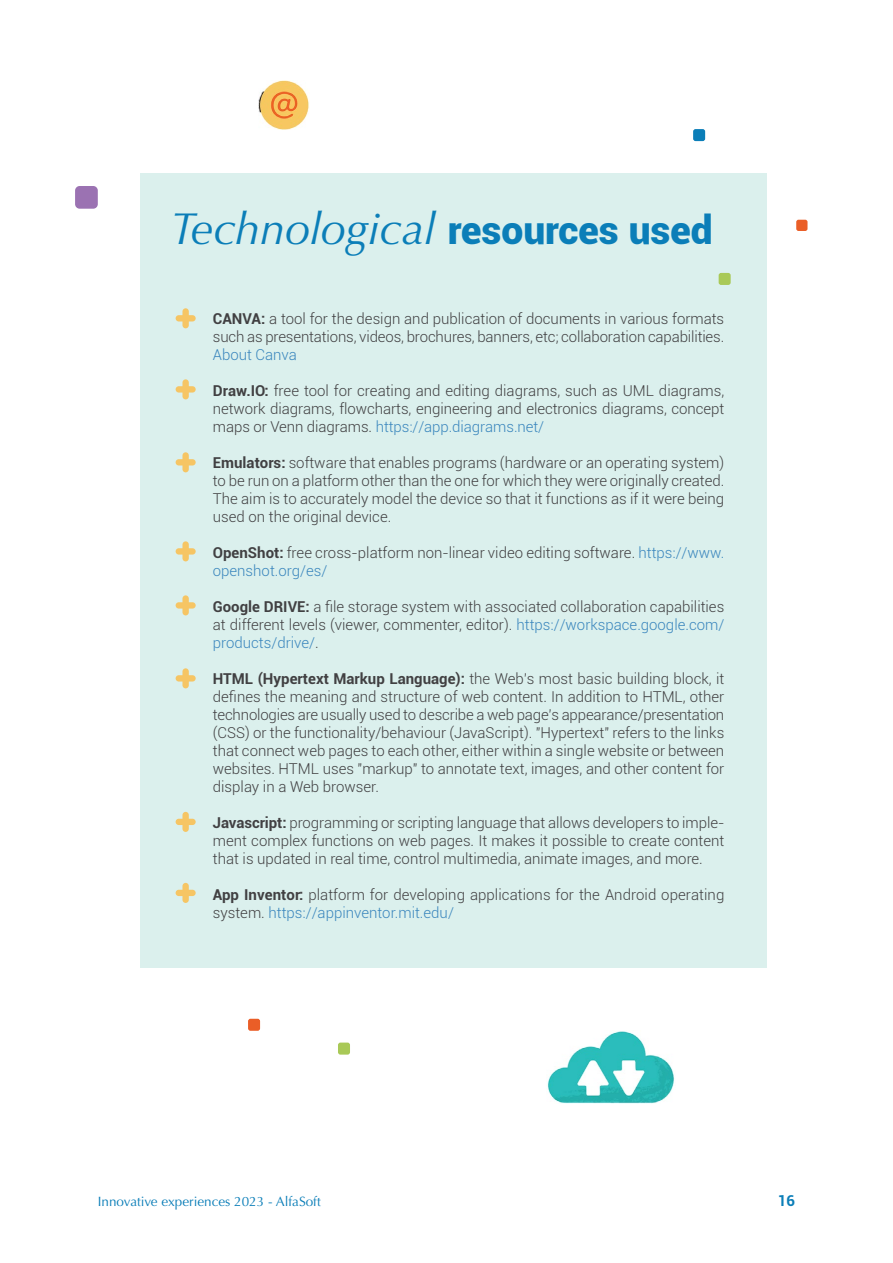
<style>
.page{position:relative;width:893px;height:1263px;background:#fff}
.page>*{position:absolute;margin:0;border:0;box-sizing:border-box;transform-origin:0 0}
.t1{font:italic 45px "Optima";color:#0b7eb8}
.t2{font:300 15px/18px "Roboto";color:#414042;text-align:justify}
.t3{font:300 15px "Roboto";color:#3a86bd}
.t4{font:700 15px "Roboto";color:#0b7eb8}
.t5{font:13.5px "Optima";color:#0b7eb8}
.s1{font-family:"Roboto";font-weight:900;font-style:normal;font-size:39px}
.s2{font-weight:900;color:#b1cd69}
.s3{font-weight:700}
.s4{color:#3a86bd}
</style>
<div class="page">
<div style="left:141px;top:173px;width:626px;height:794px;background:#dbf0ed"></div>
<div style="left:796px;top:220px;width:11px;height:11px;background:#ea5e27;border-radius:2px"></div>
<div style="left:719px;top:273px;width:12px;height:12px;background:#a9c957;border-radius:2px"></div>
<div style="left:693px;top:129px;width:12px;height:12px;background:#0b7eb8;border-radius:2px"></div>
<div style="left:176px;top:315px;width:20px;height:6px;background:#f6c564;border-radius:3px"></div>
<div style="left:182px;top:308px;width:7px;height:20px;background:#f6c564;border-radius:3px"></div>
<div style="left:176px;top:386px;width:20px;height:6px;background:#f6c564;border-radius:3px"></div>
<div style="left:182px;top:379px;width:7px;height:20px;background:#f6c564;border-radius:3px"></div>
<div style="left:176px;top:548px;width:20px;height:6px;background:#f6c564;border-radius:3px"></div>
<div style="left:182px;top:541px;width:7px;height:20px;background:#f6c564;border-radius:3px"></div>
<div style="left:176px;top:602px;width:20px;height:6px;background:#f6c564;border-radius:3px"></div>
<div style="left:182px;top:595px;width:7px;height:20px;background:#f6c564;border-radius:3px"></div>
<div style="left:176px;top:675px;width:20px;height:6px;background:#f6c564;border-radius:3px"></div>
<div style="left:182px;top:668px;width:7px;height:20px;background:#f6c564;border-radius:3px"></div>
<div style="left:176px;top:819px;width:20px;height:6px;background:#f6c564;border-radius:3px"></div>
<div style="left:182px;top:812px;width:7px;height:20px;background:#f6c564;border-radius:3px"></div>
<div style="left:176px;top:890px;width:20px;height:6px;background:#f6c564;border-radius:3px"></div>
<div style="left:182px;top:883px;width:7px;height:20px;background:#f6c564;border-radius:3px"></div>
<div style="left:176px;top:459px;width:20px;height:6px;background:#f6c564;border-radius:3px"></div>
<div style="left:182px;top:452px;width:7px;height:20px;background:#f6c564;border-radius:3px"></div>
<div style="left:75px;top:186px;width:23px;height:23px;background:#9b72b2;border-radius:5px"></div>
<div style="left:338px;top:1042px;width:12px;height:12px;background:#a9c957;border-radius:2px"></div>
<div style="left:248px;top:1019px;width:12px;height:12px;background:#ea5e27;border-radius:2px"></div>
<img style="left:259px;top:80px;width:50px;height:49px">
<img style="left:547px;top:1031px;width:128px;height:72px">
<h1 class="t1" style="left:170px;top:202px;width:544px">Technological <span class="s1">resources used</span></h1>
<p class="t2" style="left:183px;top:309px;width:543px;text-align:right"><span class="s2">•</span> <span class="s3">CANVA:</span> a tool for the design and publication of documents in various formats such as presentations, videos, brochures, banners, etc; collaboration capabilities.</p>
<p class="t3" style="left:213px;top:344px;width:86px">About Canva</p>
<p class="t2" style="left:213px;top:381px;width:513px;text-indent:-30px"><span class="s2">•</span> <span class="s3">Draw.IO:</span> free tool for creating and editing diagrams, such as UML diagrams, network diagrams, flowcharts, engineering and electronics diagrams, concept maps or Venn diagrams. <span class="s4">https://app.diagrams.net/</span></p>
<p class="t2" style="left:213px;top:453px;width:513px;text-indent:-30px"><span class="s2">•</span> <span class="s3">Emulators:</span> software that enables programs (hardware or an operating system) to be run on a platform other than the one for which they were originally created.<br>The aim is to accurately model the device so that it functions as if it were being used on the original device.</p>
<p class="t2" style="left:213px;top:543px;width:513px;text-indent:-30px"><span class="s2">•</span> <span class="s3">OpenShot:</span> free cross-platform non-linear video editing software. <span class="s4">https://www. openshot.org/es/</span></p>
<p class="t2" style="left:213px;top:597px;width:513px;text-indent:-30px"><span class="s2">•</span> <span class="s3">Google DRIVE:</span> a file storage system with associated collaboration capabilities at different levels (viewer, commenter, editor). <span class="s4">https://workspace.google.com/ products/drive/</span>.</p>
<p class="t2" style="left:213px;top:669px;width:513px;text-indent:-30px"><span class="s2">•</span> <span class="s3">HTML (Hypertext Markup Language):</span> the Web’s most basic building block, it defines the meaning and structure of web content. In addition to HTML, other technologies are usually used to describe a web page’s appearance/presentation (CSS) or the functionality/behaviour (JavaScript). "Hypertext" refers to the links that connect web pages to each other, either within a single website or between websites. HTML uses "markup" to annotate text, images, and other content for display in a Web browser.</p>
<p class="t2" style="left:213px;top:813px;width:513px;text-indent:-30px"><span class="s2">•</span> <span class="s3">Javascript:</span> programming or scripting language that allows developers to imple&shy;ment complex functions on web pages. It makes it possible to create content that is updated in real time, control multimedia, animate images, and more.</p>
<p class="t2" style="left:213px;top:885px;width:513px;text-indent:-30px"><span class="s2">•</span> <span class="s3">App Inventor:</span> platform for developing applications for the Android operating system. <span class="s4">https://appinventor.mit.edu/</span></p>
<p class="t5" style="left:98px;top:1193px;width:224px">Innovative experiences 2023 - AlfaSoft</p>
<p class="t4" style="left:778px;top:1190px;width:19px">16</p>
</div>
